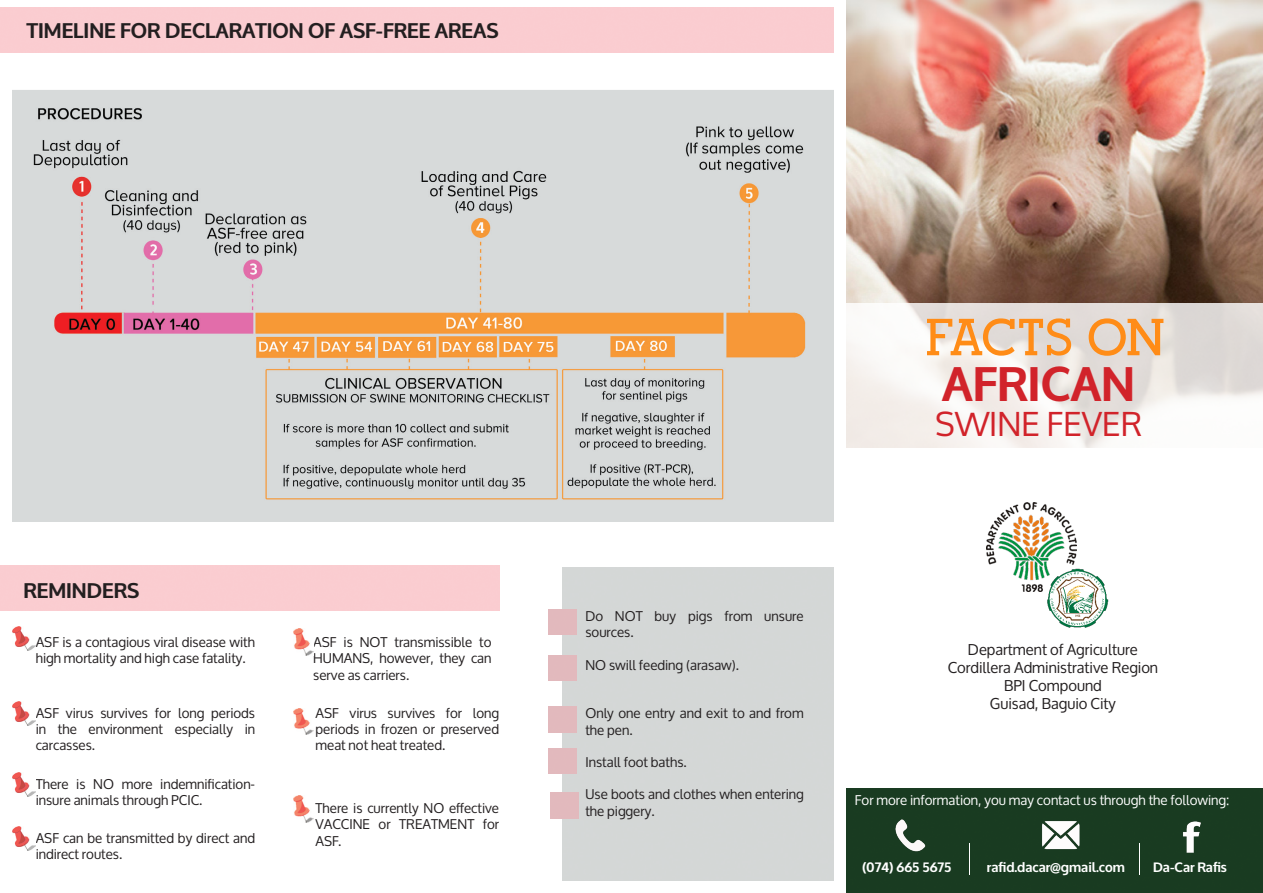
<style>
.page{position:relative;width:1263px;height:893px;background:#fff}
.page>*{position:absolute;margin:0;border:0;box-sizing:border-box;transform-origin:0 0}
.t1{font:700 51px "Alexandria FLF";letter-spacing:-.04em;color:#ff8c17}
.t2{font:700 48px "Oxygen";color:#d1232a}
.t3{font:33px "Oxygen";color:#d1232a}
.t4{font:700 21px "Oxygen";color:#231f20}
.t5{font:15px "Oxygen";color:#231f20}
.t6{font:13.5px/16.2px "Oxygen";color:#231f20}
.t7{font:13.5px "Oxygen";color:#fff}
.t8{font:700 13.5px "Oxygen";color:#fff}
</style>
<div class="page">
<img style="left:846px;top:0;width:417px;height:303px">
<div style="left:846px;top:788px;width:417px;height:105px;background:#193b21"></div>
<img style="left:13px;top:627px;width:23px;height:24px">
<img style="left:13px;top:701px;width:23px;height:24px">
<img style="left:13px;top:773px;width:23px;height:24px">
<img style="left:13px;top:827px;width:23px;height:24px">
<img style="left:294px;top:629px;width:19px;height:26px">
<img style="left:294px;top:708px;width:19px;height:27px">
<img style="left:294px;top:796px;width:19px;height:26px">
<img style="left:987px;top:502px;width:89px;height:89px">
<img style="left:1047px;top:568px;width:61px;height:60px">
<svg style="left:846px;top:303px;width:417px;height:145px"></svg>
<hr style="left:968px;top:843px;width:1px;height:32px;background:#fff">
<hr style="left:1139px;top:843px;width:1px;height:32px;background:#fff">
<img style="left:894px;top:819px;width:32px;height:32px">
<img style="left:1042px;top:816px;width:39px;height:39px">
<img style="left:1178px;top:820px;width:28px;height:34px">
<img style="left:12px;top:90px;width:821px;height:431px">
<p class="t4" style="left:27px;top:18px;width:473px">TIMELINE FOR DECLARATION OF ASF-FREE AREAS</p>
<p class="t1" style="left:925px;top:310px;width:242px">FACTS ON</p>
<p class="t2" style="left:942px;top:354px;width:194px">AFRICAN</p>
<p class="t3" style="left:935px;top:406px;width:209px">SWINE FEVER</p>
<p class="t4" style="left:23px;top:577px;width:117px">REMINDERS</p>
<p class="t6" style="left:36px;top:634px;width:221px">ASF is a contagious viral disease with high mortality and high case fatality.</p>
<p class="t6" style="left:479px;top:634px;width:14px">to</p>
<p class="t6" style="left:724px;top:608px;width:29px">from</p>
<p class="t6" style="left:615px;top:608px;width:29px">NOT</p>
<p class="t6" style="left:655px;top:608px;width:23px">buy</p>
<p class="t6" style="left:585px;top:608px;width:50px">Do sources.</p>
<p class="t6" style="left:585px;top:657px;width:155px">NO swill feeding (arasaw .(</p>
<p class="t6" style="left:585px;top:706px;width:220px">Only one entry and exit to and from the pen.</p>
<p class="t6" style="left:585px;top:754px;width:103px">Install foot baths.</p>
<p class="t6" style="left:585px;top:787px;width:220px">Use boots and clothes when entering the piggery.</p>
<p class="t6" style="left:688px;top:608px;width:26px">pigs</p>
<p class="t6" style="left:764px;top:608px;width:41px">unsure</p>
<p class="t6" style="left:313px;top:634px;width:180px">ASF<br>HUMANS, however, they can serve as carriers.</p>
<p class="t6" style="left:360px;top:634px;width:29px">NOT</p>
<p class="t6" style="left:394px;top:634px;width:79px">transmissible</p>
<p class="t6" style="left:344px;top:634px;width:11px">is</p>
<p class="t5" style="left:968px;top:641px;width:171px">Department of Agriculture</p>
<p class="t5" style="left:948px;top:659px;width:212px">Cordillera Administrative Region</p>
<p class="t5" style="left:1004px;top:677px;width:99px">BPI Compound</p>
<p class="t6" style="left:315px;top:705px;width:25px">ASF</p>
<p class="t5" style="left:990px;top:695px;width:128px">Guisad, Baguio City</p>
<p class="t6" style="left:315px;top:721px;width:185px">periods in frozen or preserved meat not heat treated.</p>
<p class="t6" style="left:155px;top:705px;width:18px">for</p>
<p class="t6" style="left:446px;top:705px;width:18px">for</p>
<p class="t6" style="left:36px;top:705px;width:25px">ASF</p>
<p class="t6" style="left:178px;top:705px;width:28px">long</p>
<p class="t6" style="left:211px;top:705px;width:45px">periods</p>
<p class="t6" style="left:473px;top:705px;width:28px">long</p>
<p class="t6" style="left:66px;top:705px;width:29px">virus</p>
<p class="t6" style="left:100px;top:705px;width:49px">survives</p>
<p class="t6" style="left:349px;top:705px;width:29px">virus</p>
<p class="t6" style="left:388px;top:705px;width:49px">survives</p>
<p class="t6" style="left:58px;top:721px;width:21px">the</p>
<p class="t6" style="left:175px;top:721px;width:60px">especially</p>
<p class="t6" style="left:36px;top:721px;width:61px">in carcasses.</p>
<p class="t6" style="left:89px;top:721px;width:76px">environment</p>
<p class="t6" style="left:245px;top:721px;width:12px">in</p>
<p class="t6" style="left:160px;top:776px;width:96px">indemnification-</p>
<p class="t6" style="left:93px;top:776px;width:22px">NO</p>
<p class="t6" style="left:36px;top:776px;width:34px">There</p>
<p class="t6" style="left:76px;top:776px;width:11px">is</p>
<p class="t6" style="left:122px;top:776px;width:32px">more</p>
<p class="t7" style="left:855px;top:792px;width:376px">For more information, you may contact us through the following:</p>
<p class="t6" style="left:36px;top:792px;width:168px">insure animals through PCIC.</p>
<p class="t6" style="left:315px;top:800px;width:185px;text-align:right">There is currently NO effective for</p>
<p class="t6" style="left:315px;top:817px;width:56px">VACCINE<br>ASF.</p>
<p class="t6" style="left:399px;top:817px;width:77px">TREATMENT</p>
<p class="t6" style="left:379px;top:817px;width:14px">or</p>
<p class="t6" style="left:36px;top:830px;width:221px">ASF can be transmitted by direct and indirect routes.</p>
<p class="t8" style="left:862px;top:859px;width:91px">(074) 665 5675</p>
<p class="t8" style="left:987px;top:859px;width:140px">rafid.dacar@gmail.com</p>
<p class="t8" style="left:1153px;top:859px;width:75px">Da-Car Rafis</p>
</div>
